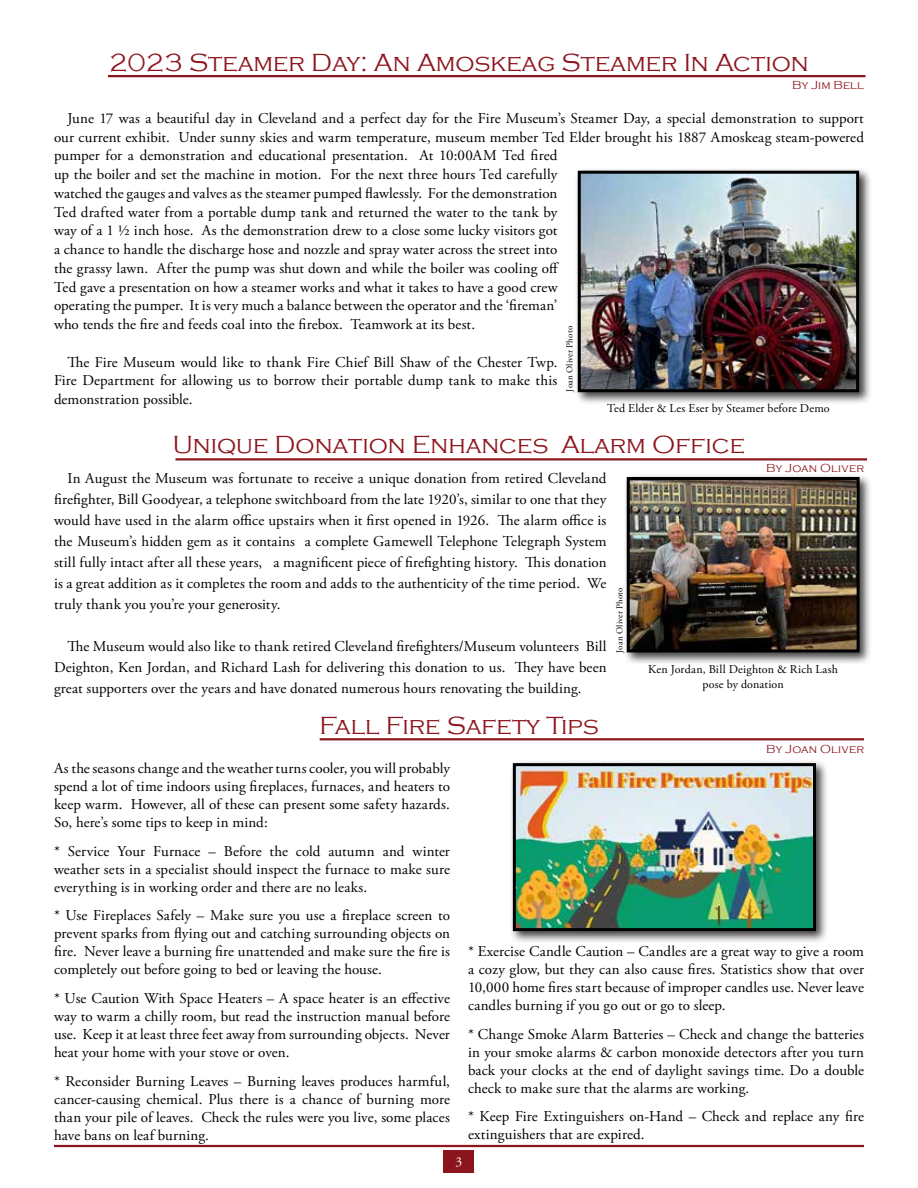
<style>
.page{position:relative;width:918px;height:1188px;background:#fff}
.page>*{position:absolute;margin:0;border:0;box-sizing:border-box;transform-origin:0 0}
.t1{font:300 25.5px "Copperplate Gothic";color:#8c151d}
.t2{font:15px/18px "Adobe Garamond Pro";letter-spacing:.005em;color:#000;text-align:justify}
.t3{font:13.5px "Adobe Garamond Pro";color:#fff}
.t4{font:12px/14.4px "Adobe Garamond Pro";letter-spacing:.01em;color:#000;text-align:center}
.t5{font:300 12px "Copperplate Gothic";letter-spacing:.02em;color:#8c151d}
.t6{font:9px "Adobe Garamond Pro";letter-spacing:.015em;color:#000}
</style>
<div class="page">
<div style="left:444px;top:1150px;width:30px;height:23px;background:#8c151d"></div>
<hr style="left:54px;top:1145px;width:810px;height:2px;background:#8c151d">
<hr style="left:108px;top:75px;width:758px;height:2px;background:#8c151d">
<div style="left:509px;top:760px;width:320px;height:184px;background:#000;opacity:.75"></div>
<img style="left:517px;top:767px;width:295px;height:160px">
<div style="left:513px;top:763px;width:303px;height:168px;border:3px solid #000"></div>
<hr style="left:320px;top:738px;width:544px;height:2px;background:#8c151d">
<hr style="left:176px;top:458px;width:691px;height:3px;background:#8c151d">
<div style="left:623px;top:474px;width:250px;height:191px;background:#000;opacity:.75"></div>
<img style="left:631px;top:481px;width:225px;height:167px">
<div style="left:627px;top:477px;width:233px;height:175px;border:3px solid #000"></div>
<div style="left:574px;top:167px;width:298px;height:238px;background:#000;opacity:.75"></div>
<img style="left:582px;top:175px;width:273px;height:213px">
<div style="left:578px;top:171px;width:281px;height:221px;border:3px solid #000"></div>
<h1 class="t1" style="left:109px;top:48px;width:701px">2023 Steamer Day: An Amoskeag Steamer In Action</h1>
<p class="t5" style="left:792px;top:78px;width:73px">By Jim Bell</p>
<p class="t2" style="left:54px;top:109px;width:811px;line-height:18.8px;text-align:left;text-indent:14px">June 17 was a beautiful day in Cleveland and a perfect day for the Fire Museum’s Steamer Day, a special demonstration to support our current exhibit. Under sunny skies and warm temperature, museum member Ted Elder brought his 1887 Amoskeag steam-powered pumper for a demonstration and educational presentation. At 10:00AM Ted fired<br>up the boiler and set the machine in motion. For the next three hours Ted carefully<br>watched the gauges and valves as the steamer pumped flawlessly. For the demonstration<br>Ted drafted water from a portable dump tank and returned the water to the tank by<br>way of a 1 ½ inch hose. As the demonstration drew to a close some lucky visitors got<br>a chance to handle the discharge hose and nozzle and spray water across the street into<br>the grassy lawn. After the pump was shut down and while the boiler was cooling off<br>Ted gave a presentation on how a steamer works and what it takes to have a good crew<br>operating the pumper. It is very much a balance between the operator and the ‘fireman’<br>who tends the fire and feeds coal into the firebox. Teamwork at its best.</p>
<p class="t2" style="left:54px;top:353px;width:505px;line-height:18.8px;text-indent:14px">The Fire Museum would like to thank Fire Chief Bill Shaw of the Chester Twp.<br>Fire Department for allowing us to borrow their portable dump tank to make this demonstration possible.</p>
<p class="t6" style="left:564px;top:392px;width:67px;rotate:-90deg">Joan Oliver Photo</p>
<p class="t4" style="left:607px;top:402px;width:224px">Ted Elder &amp; Les Eser by Steamer before Demo</p>
<h1 class="t1" style="left:173px;top:431px;width:574px">Unique Donation Enhances Alarm Office</h1>
<p class="t5" style="left:766px;top:462px;width:99px">By Joan Oliver</p>
<p class="t2" style="left:54px;top:468px;width:554px;line-height:21px;text-indent:14px">In August the Museum was fortunate to receive a unique donation from retired Cleveland firefighter, Bill Goodyear, a telephone switchboard from the late 1920’s, similar to one that they would have used in the alarm office upstairs when it first opened in 1926. The alarm office is the Museum’s hidden gem as it contains a complete Gamewell Telephone Telegraph System still fully intact after all these years, a magnificent piece of firefighting history. This donation is a great addition as it completes the room and adds to the authenticity of the time period. We truly thank you you’re your generosity.</p>
<p class="t2" style="left:54px;top:636px;width:554px;line-height:21px;text-indent:14px">The Museum would also like to thank retired Cleveland firefighters/Museum volunteers Bill Deighton, Ken Jordan, and Richard Lash for delivering this donation to us. They have been great supporters over the years and have donated numerous hours renovating the building.</p>
<p class="t6" style="left:614px;top:653px;width:67px;rotate:-90deg">Joan Oliver Photo</p>
<p class="t4" style="left:648px;top:663px;width:191px">Ken Jordan, Bill Deighton &amp; Rich Lash pose by donation</p>
<h1 class="t1" style="left:319px;top:712px;width:281px">Fall Fire Safety Tips</h1>
<p class="t5" style="left:766px;top:743px;width:99px">By Joan Oliver</p>
<p class="t2" style="left:54px;top:760px;width:398px">As the seasons change and the weather turns cooler, you will probably spend a lot of time indoors using fireplaces, furnaces, and heaters to keep warm. However, all of these can present some safety hazards.<br>So, here’s some tips to keep in mind:</p>
<p class="t2" style="left:54px;top:842px;width:397px">* Service Your Furnace – Before the cold autumn and winter weather sets in a specialist should inspect the furnace to make sure everything is in working order and there are no leaks.</p>
<p class="t2" style="left:54px;top:907px;width:398px">* Use Fireplaces Safely – Make sure you use a fireplace screen to prevent sparks from flying out and catching surrounding objects on fire. Never leave a burning fire unattended and make sure the fire is completely out before going to bed or leaving the house.</p>
<p class="t2" style="left:54px;top:990px;width:398px">* Use Caution With Space Heaters – A space heater is an effective way to warm a chilly room, but read the instruction manual before use. Keep it at least three feet away from surrounding objects. Never heat your home with your stove or oven.</p>
<p class="t2" style="left:54px;top:1073px;width:398px">* Reconsider Burning Leaves – Burning leaves produces harmful, cancer-causing chemical. Plus there is a chance of burning more than your pile of leaves. Check the rules were you live, some places have bans on leaf burning.</p>
<p class="t2" style="left:468px;top:943px;width:398px">* Exercise Candle Caution – Candles are a great way to give a room a cozy glow, but they can also cause fires. Statistics show that over 10,000 home fires start because of improper candles use. Never leave candles burning if you go out or go to sleep.</p>
<p class="t2" style="left:468px;top:1025px;width:398px">* Change Smoke Alarm Batteries – Check and change the batteries in your smoke alarms &amp; carbon monoxide detectors after you turn back your clocks at the end of daylight savings time. Do a double check to make sure that the alarms are working.</p>
<p class="t2" style="left:468px;top:1108px;width:398px">* Keep Fire Extinguishers on-Hand – Check and replace any fire extinguishers that are expired.</p>
<p class="t3" style="left:456px;top:1154px;width:8px">3</p>
</div>
